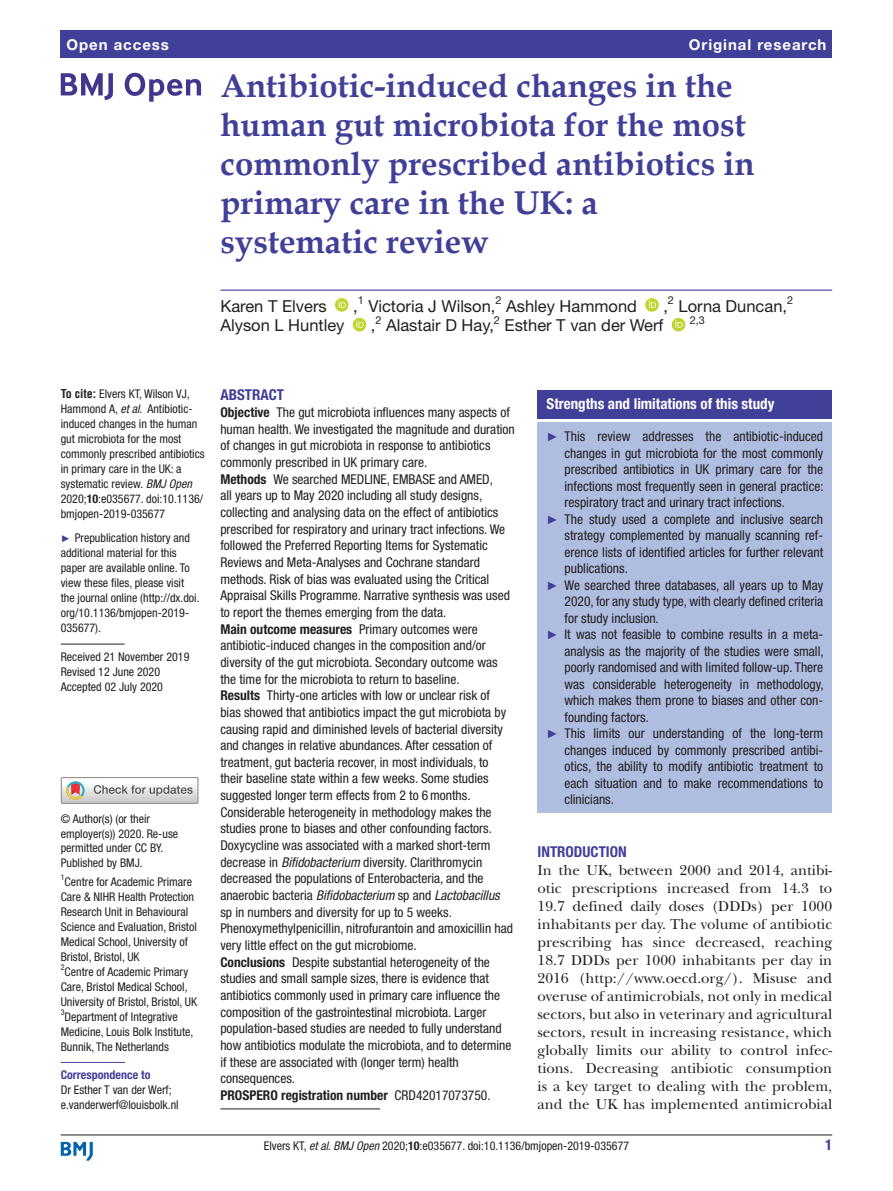
<style>
.page{position:relative;width:893px;height:1191px;background:#fff}
.page>*{position:absolute;margin:0;border:0;box-sizing:border-box;transform-origin:0 0}
.t1{font:700 33px/39px "Book Antiqua";color:#414099}
.t2{font:16.5px "Helvetica Neue LT Std";color:#231f20}
.t3{font:15px/18px "New Baskerville";color:#231f20;text-align:justify}
.t4{font:700 condensed 15px "Helvetica Neue LT Std";color:#fff}
.t5{font:700 15px "Helvetica Neue LT Std";letter-spacing:.065em;color:#fff}
.t6{font:700 condensed 15px "Helvetica Neue LT Std";color:#414099}
.t7{font:condensed 13.5px/16.6px "Helvetica Neue LT Std";color:#231f20}
.t8{font:condensed 12px/15px "Helvetica Neue LT Std";color:#231f20}
.t9{font:700 condensed 12px "Helvetica Neue LT Std";color:#414099}
.t10{font:10.95px "Helvetica Neue LT Std";color:#231f20}
.t11{font:condensed 7.95px "Helvetica Neue LT Std";color:#231f20}
.s1{font-family:"Helvetica LT Std";font-weight:700}
.s2{font-style:italic}
.s3{font-weight:700}
.s4{font-family:"Arial";font-stretch:normal;font-size:9.75px;color:#414099}
.s5{font-family:"Arial";font-stretch:normal;font-size:12px;color:#414099}
</style>
<div class="page">
<hr style="left:61px;top:1134px;width:771px;height:1px;background:#231f20">
<svg style="left:61px;top:1141px;width:32px;height:19px"></svg>
<div style="left:61px;top:31px;width:771px;height:27px;background:#414099"></div>
<hr style="left:220px;top:289px;width:612px;height:2px;background:#414099">
<svg style="left:335px;top:298px;width:13px;height:14px"></svg>
<svg style="left:645px;top:298px;width:14px;height:14px"></svg>
<svg style="left:353px;top:318px;width:13px;height:13px"></svg>
<svg style="left:672px;top:318px;width:13px;height:13px"></svg>
<hr style="left:61px;top:643px;width:64px;height:1px;background:#231f20">
<hr style="left:61px;top:1062px;width:64px;height:1px;background:#414099">
<svg style="left:61px;top:73px;width:52px;height:27px"></svg>
<svg style="left:125px;top:73px;width:76px;height:29px"></svg>
<div style="left:61px;top:777px;width:138px;height:27px;border:1px solid #969090"></div>
<svg style="left:61px;top:777px;width:137px;height:26px"></svg>
<hr style="left:220px;top:1108px;width:160px;height:1px;background:#231f20">
<div style="left:538px;top:390px;width:294px;height:28px;background:#414099"></div>
<div style="left:538px;top:422px;width:294px;height:391px;background:#afbde1"></div>
<p class="t5" style="left:66px;top:35px;width:104px">Open access</p>
<p class="t5" style="left:689px;top:35px;width:139px">Original research</p>
<h1 class="t1" style="left:220px;top:66px;width:536px">Antibiotic-induced changes in the human gut microbiota for the most commonly prescribed antibiotics in primary care in the UK: a systematic review</h1>
<p class="t2" style="left:220px;top:296px;width:108px">Karen T Elvers</p>
<p class="t2" style="left:353px;top:296px;width:6px">,</p>
<p class="t10" style="left:358px;top:294px;width:8px">1</p>
<p class="t2" style="left:368px;top:296px;width:129px">Victoria J Wilson,</p>
<p class="t10" style="left:495px;top:294px;width:8px">2</p>
<p class="t2" style="left:506px;top:296px;width:132px">Ashley Hammond</p>
<p class="t2" style="left:663px;top:296px;width:6px">,</p>
<p class="t10" style="left:668px;top:294px;width:8px">2</p>
<p class="t2" style="left:679px;top:296px;width:110px">Lorna Duncan,</p>
<p class="t10" style="left:787px;top:294px;width:8px">2</p>
<p class="t10" style="left:375px;top:313px;width:8px">2</p>
<p class="t2" style="left:386px;top:316px;width:109px">Alastair D Hay,</p>
<p class="t10" style="left:494px;top:313px;width:8px">2</p>
<p class="t2" style="left:505px;top:316px;width:160px">Esther T van der Werf</p>
<p class="t10" style="left:690px;top:313px;width:17px">2,3</p>
<p class="t2" style="left:220px;top:316px;width:126px">Alyson L Huntley</p>
<p class="t2" style="left:371px;top:316px;width:6px">,</p>
<p class="t8" style="left:61px;top:386px;width:145px"><span class="s1">To cite:</span> Elvers KT, Wilson VJ,<br>Hammond A, <span class="s2">et al</span>. Antibiotic&shy;induced changes in the human gut microbiota for the most commonly prescribed antibiotics in primary care in the UK: a systematic review. <span class="s2">BMJ Open<br></span>2020;<span class="s3">10</span>:e035677. doi:10.1136/ bmjopen-2019-035677</p>
<p class="t8" style="left:61px;top:530px;width:140px"><span class="s4">►</span> Prepublication history and additional material for this paper are available online. To view these files, please visit the journal online (http://dx.doi. org/10.1136/bmjopen-2019-<br>035677).</p>
<p class="t8" style="left:61px;top:649px;width:130px">Received 21 November 2019<br>Revised 12 June 2020<br>Accepted 02 July 2020</p>
<p class="t8" style="left:61px;top:812px;width:119px;line-height:14.4px">© Author(s) (or their employer(s)) 2020. Re-use permitted under CC BY.<br>Published by BMJ.</p>
<p class="t11" style="left:61px;top:873px;width:5px">1</p>
<p class="t8" style="left:61px;top:874px;width:138px;text-indent:4px">Centre for Academic Primare<br>Care &amp; NIHR Health Protection<br>Research Unit in Behavioural<br>Science and Evaluation, Bristol<br>Medical School, University of<br>Bristol, Bristol, UK</p>
<p class="t11" style="left:61px;top:963px;width:5px">2</p>
<p class="t8" style="left:61px;top:964px;width:138px;text-indent:4px">Centre of Academic Primary<br>Care, Bristol Medical School,<br>University of Bristol, Bristol, UK<br><sup>3</sup>Department of Integrative<br>Medicine, Louis Bolk Institute,<br>Bunnik, The Netherlands</p>
<p class="t9" style="left:61px;top:1067px;width:91px">Correspondence to</p>
<p class="t8" style="left:61px;top:1082px;width:119px">Dr Esther T van der Werf; e.vanderwerf@louisbolk.nl</p>
<p class="t6" style="left:220px;top:386px;width:65px">ABSTRACT</p>
<p class="t7" style="left:220px;top:404px;width:296px"><span class="s3">Objective</span> The gut microbiota influences many aspects of human health. We investigated the magnitude and duration of changes in gut microbiota in response to antibiotics commonly prescribed in UK primary care.<br><span class="s3">Methods</span> We searched MEDLINE, EMBASE and AMED,<br>all years up to May 2020 including all study designs, collecting and analysing data on the effect of antibiotics prescribed for respiratory and urinary tract infections. We followed the Preferred Reporting Items for Systematic Reviews and Meta-Analyses and Cochrane standard methods. Risk of bias was evaluated using the Critical Appraisal Skills Programme. Narrative synthesis was used to report the themes emerging from the data.<br><span class="s3">Main outcome measures</span> Primary outcomes were antibiotic-induced changes in the composition and/or diversity of the gut microbiota. Secondary outcome was the time for the microbiota to return to baseline.<br><span class="s3">Results</span> Thirty-one articles with low or unclear risk of<br>bias showed that antibiotics impact the gut microbiota by causing rapid and diminished levels of bacterial diversity and changes in relative abundances. After cessation of treatment, gut bacteria recover, in most individuals, to<br>their baseline state within a few weeks. Some studies suggested longer term effects from 2 to 6months.<br>Considerable heterogeneity in methodology makes the studies prone to biases and other confounding factors.<br>Doxycycline was associated with a marked short-term decrease in <span class="s2">Bifidobacterium</span> diversity. Clarithromycin decreased the populations of Enterobacteria, and the anaerobic bacteria <span class="s2">Bifidobacterium</span> sp and <span class="s2">Lactobacillus </span>sp in numbers and diversity for up to 5 weeks.<br>Phenoxymethylpenicillin, nitrofurantoin and amoxicillin had very little effect on the gut microbiome.<br><span class="s3">Conclusions</span> Despite substantial heterogeneity of the studies and small sample sizes, there is evidence that antibiotics commonly used in primary care influence the composition of the gastrointestinal microbiota. Larger population-based studies are needed to fully understand how antibiotics modulate the microbiota, and to determine if these are associated with (longer term) health consequences.<br><span class="s3">PROSPERO registration number</span> CRD42017073750.</p>
<p class="t4" style="left:547px;top:395px;width:229px">Strengths and limitations of this study</p>
<p class="t7" style="left:547px;top:428px;width:278px"><span class="s5">►</span> This review addresses the antibiotic-induced</p>
<p class="t7" style="left:565px;top:444px;width:260px">changes in gut microbiota for the most commonly</p>
<p class="t7" style="left:565px;top:461px;width:260px">prescribed antibiotics in UK primary care for the</p>
<p class="t7" style="left:565px;top:477px;width:261px">infections most frequently seen in general practice:</p>
<p class="t7" style="left:565px;top:494px;width:222px">respiratory tract and urinary tract infections.</p>
<p class="t7" style="left:547px;top:510px;width:278px"><span class="s5">►</span> The study used a complete and inclusive search</p>
<p class="t7" style="left:565px;top:527px;width:260px">strategy complemented by manually scanning ref-</p>
<p class="t7" style="left:565px;top:543px;width:260px">erence lists of identified articles for further relevant</p>
<p class="t7" style="left:565px;top:560px;width:65px">publications.</p>
<p class="t7" style="left:547px;top:576px;width:278px"><span class="s5">►</span> We searched three databases, all years up to May</p>
<p class="t7" style="left:565px;top:593px;width:260px">2020, for any study type, with clearly defined criteria</p>
<p class="t7" style="left:565px;top:609px;width:96px">for study inclusion.</p>
<p class="t7" style="left:547px;top:626px;width:278px"><span class="s5">►</span> It was not feasible to combine results in a meta-</p>
<p class="t7" style="left:565px;top:642px;width:261px">analysis as the majority of the studies were small,</p>
<p class="t7" style="left:565px;top:659px;width:260px">poorly randomised and with limited follow-up. There</p>
<p class="t7" style="left:565px;top:675px;width:261px">was considerable heterogeneity in methodology,</p>
<p class="t7" style="left:565px;top:692px;width:260px">which makes them prone to biases and other con-</p>
<p class="t7" style="left:565px;top:708px;width:86px">founding factors.</p>
<p class="t7" style="left:547px;top:725px;width:278px"><span class="s5">►</span> This limits our understanding of the long-term</p>
<p class="t7" style="left:565px;top:741px;width:260px">changes induced by commonly prescribed antibi-</p>
<p class="t7" style="left:565px;top:758px;width:260px">otics, the ability to modify antibiotic treatment to</p>
<p class="t7" style="left:565px;top:774px;width:260px">each situation and to make recommendations to</p>
<p class="t7" style="left:565px;top:791px;width:51px">clinicians.</p>
<p class="t6" style="left:538px;top:843px;width:91px">INTRODUCTION</p>
<p class="t3" style="left:538px;top:861px;width:296px">In the UK, between 2000 and 2014, antibi&shy;otic prescriptions increased from 14.3 to 19.7 defined daily doses (DDDs) per 1000 inhabitants per day. The volume of antibiotic prescribing has since decreased, reaching 18.7 DDDs per 1000 inhabitants per day in 2016 (http://www.oecd.org/). Misuse and overuse of antimicrobials, not only in medical sectors, but also in veterinary and agricultural sectors, result in increasing resistance, which globally limits our ability to control infec&shy;tions. Decreasing antibiotic consumption is a key target to dealing with the problem, and the UK has implemented antimicrobial</p>
<p class="t8" style="left:264px;top:1137px;width:367px">Elvers KT, <span class="s2">et al</span>. <span class="s2">BMJ Open</span> 2020;<span class="s3">10</span>:e035677. doi:10.1136/bmjopen-2019-035677</p>
<p class="t6" style="left:825px;top:1135px;width:9px">1</p>
</div>
